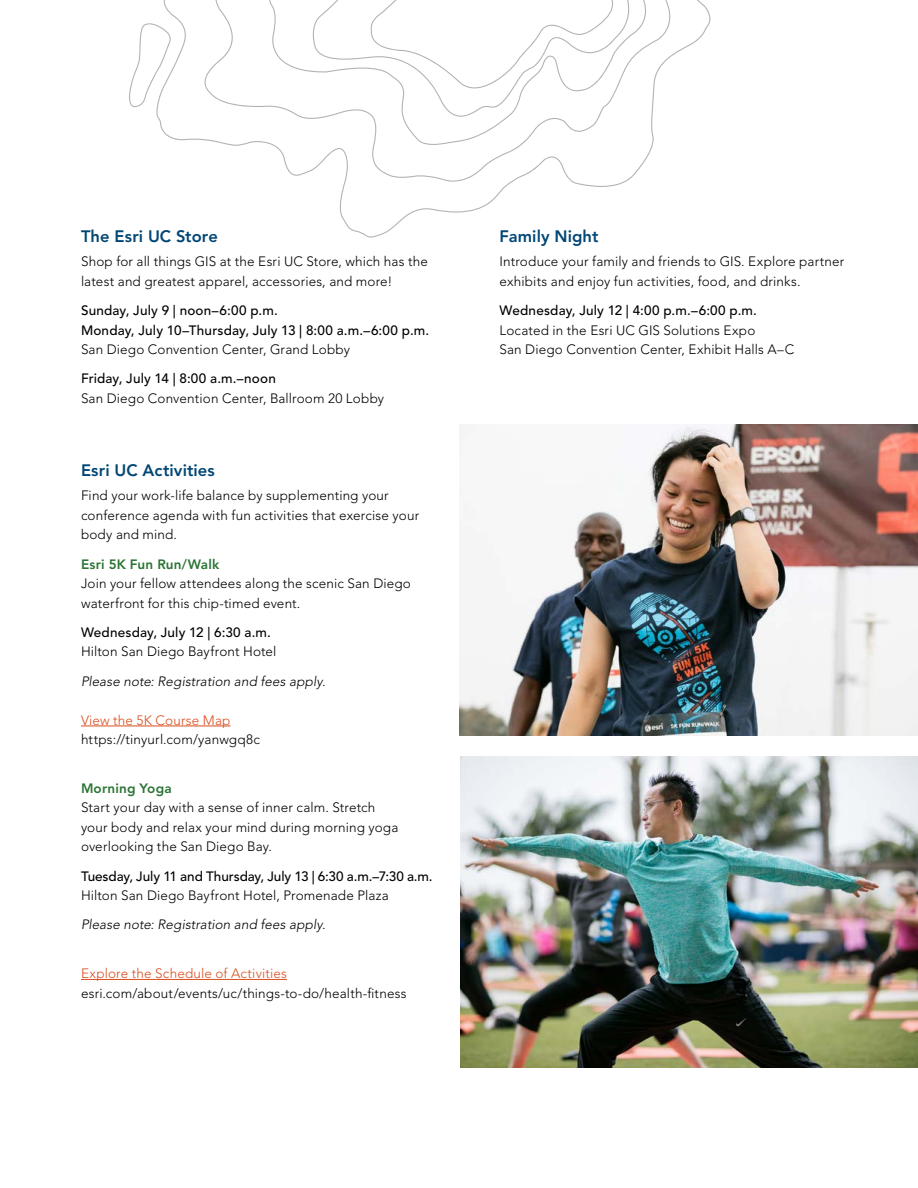
<style>
.page{position:relative;width:918px;height:1188px;background:#fff}
.page>*{position:absolute;margin:0;border:0;box-sizing:border-box;transform-origin:0 0}
.t1{font:800 16.5px "Avenir LT Std";letter-spacing:.005em;color:#004675}
.t2{font:300 13.5px/19.5px "Avenir LT Std";letter-spacing:.01em;color:#000}
.t3{font:500 13.5px/19.5px "Avenir LT Std";letter-spacing:.015em;color:#000}
.t4{font:italic 300 13.5px "Avenir LT Std";letter-spacing:.005em;color:#000}
.t5{font:500 13.5px "Avenir LT Std";letter-spacing:-.005em;color:#000}
.t6{font:300 13.5px "Avenir LT Std";letter-spacing:.01em;color:#da4e1f}
.t7{font:800 13.5px "Avenir LT Std";letter-spacing:.015em;color:#2b7434}
</style>
<div class="page">
<hr style="left:81px;top:726px;width:150px;height:1px;background:#da4e1f">
<hr style="left:81px;top:979px;width:206px;height:1px;background:#da4e1f">
<img style="left:461px;top:756px;width:457px;height:311px">
<img style="left:459px;top:425px;width:459px;height:310px">
<svg style="left:156px;top:0;width:555px;height:238px"></svg>
<svg style="left:205px;top:0;width:475px;height:182px"></svg>
<svg style="left:269px;top:0;width:377px;height:145px"></svg>
<svg style="left:313px;top:0;width:316px;height:117px"></svg>
<svg style="left:129px;top:23px;width:42px;height:84px"></svg>
<p class="t1" style="left:81px;top:226px;width:138px">The Esri UC Store</p>
<p class="t2" style="left:81px;top:252px;width:348px">Shop for all things GIS at the Esri UC Store, which has the latest and greatest apparel, accessories, and more!</p>
<p class="t3" style="left:81px;top:301px;width:350px">Sunday, July 9 | noon–6:00 p.m.<br>Monday, July 10–Thursday, July 13 | 8:00 a.m.–6:00 p.m.</p>
<p class="t2" style="left:81px;top:340px;width:271px">San Diego Convention Center, Grand Lobby</p>
<p class="t3" style="left:81px;top:369px;width:196px">Friday, July 14 | 8:00 a.m.–noon</p>
<p class="t2" style="left:81px;top:388px;width:305px">San Diego Convention Center, Ballroom 20 Lobby</p>
<p class="t1" style="left:81px;top:460px;width:135px">Esri UC Activities</p>
<p class="t2" style="left:81px;top:486px;width:340px">Find your work-life balance by supplementing your conference agenda with fun activities that exercise your body and mind.</p>
<p class="t7" style="left:81px;top:556px;width:140px">Esri 5K Fun Run/Walk</p>
<p class="t2" style="left:81px;top:574px;width:331px">Join your fellow attendees along the scenic San Diego waterfront for this chip-timed event.</p>
<p class="t3" style="left:81px;top:623px;width:191px">Wednesday, July 12 | 6:30 a.m.</p>
<p class="t2" style="left:81px;top:642px;width:197px">Hilton San Diego Bayfront Hotel</p>
<p class="t4" style="left:81px;top:673px;width:246px">Please note: Registration and fees apply.</p>
<p class="t6" style="left:81px;top:712px;width:151px">View the 5K Course Map</p>
<p class="t2" style="left:81px;top:730px;width:180px">https://tinyurl.com/yanwgq8c</p>
<p class="t7" style="left:81px;top:780px;width:92px">Morning Yoga</p>
<p class="t2" style="left:81px;top:798px;width:319px">Start your day with a sense of inner calm. Stretch your body and relax your mind during morning yoga overlooking the San Diego Bay.</p>
<p class="t5" style="left:81px;top:868px;width:353px">Tuesday, July 11 and Thursday, July 13 | 6:30 a.m.–7:30 a.m.</p>
<p class="t2" style="left:81px;top:886px;width:309px">Hilton San Diego Bayfront Hotel, Promenade Plaza</p>
<p class="t4" style="left:81px;top:917px;width:246px">Please note: Registration and fees apply.</p>
<p class="t6" style="left:81px;top:965px;width:208px">Explore the Schedule of Activities</p>
<p class="t2" style="left:81px;top:983px;width:327px">esri.com/about/events/uc/things-to-do/health-fitness</p>
<p class="t1" style="left:500px;top:226px;width:101px">Family Night</p>
<p class="t2" style="left:500px;top:252px;width:346px">Introduce your family and friends to GIS. Explore partner exhibits and enjoy fun activities, food, and drinks.</p>
<p class="t3" style="left:500px;top:301px;width:259px">Wednesday, July 12 | 4:00 p.m.–6:00 p.m.</p>
<p class="t2" style="left:500px;top:320px;width:296px">Located in the Esri UC GIS Solutions Expo<br>San Diego Convention Center, Exhibit Halls A–C</p>
</div>
